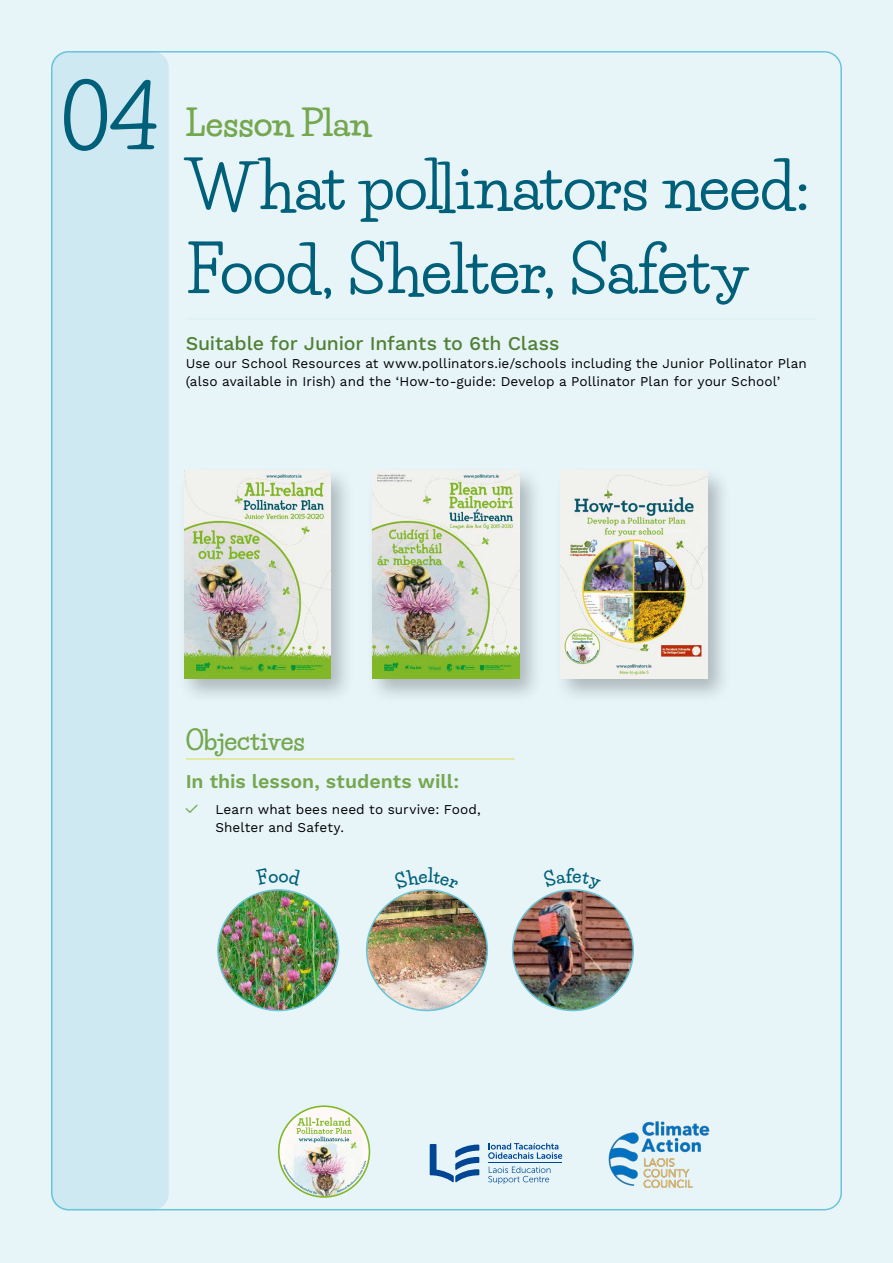
<style>
.page{position:relative;width:893px;height:1263px;background:#e7f5f9}
.page>*{position:absolute;margin:0;border:0;box-sizing:border-box;transform-origin:0 0}
.t1{font:700 84px "Life Savers";color:#00607a}
.t2{font:700 63px/84px "Life Savers";letter-spacing:-.01em;color:#00607a}
.t3{font:800 34.5px "Life Savers";color:#75a74f}
.t4{font:800 25.5px "Life Savers";letter-spacing:-.005em;color:#75a74f}
.t5{font:500 19.5px "Work Sans";letter-spacing:-.005em;color:#508035}
.t6{font:600 19.5px "Work Sans";color:#75a74f}
.t7{font:13.5px/18px "Work Sans";letter-spacing:.005em;color:#000}
.s1{color:#75a74f}
</style>
<div class="page">
<div style="left:51px;top:51px;width:118px;height:1159px;background:#cee9f1;border-radius:17px"></div>
<svg style="left:488px;top:1143px;width:74px;height:16px"></svg>
<svg style="left:488px;top:1166px;width:62px;height:18px"></svg>
<svg style="left:430px;top:1144px;width:49px;height:38px"></svg>
<hr style="left:489px;top:1162px;width:73px;height:1px;background:#014694">
<img style="left:278px;top:1105px;width:92px;height:93px">
<img style="left:608px;top:1121px;width:102px;height:67px">
<hr style="left:186px;top:318px;width:630px;height:1px;background:#dbeff5">
<div style="left:178px;top:466px;width:177px;height:239px;background:#000;opacity:.25"></div>
<img style="left:184px;top:471px;width:147px;height:207px">
<div style="left:366px;top:466px;width:178px;height:239px;background:#000;opacity:.25"></div>
<img style="left:373px;top:471px;width:146px;height:207px">
<div style="left:554px;top:466px;width:178px;height:239px;background:#000;opacity:.25"></div>
<img style="left:561px;top:471px;width:146px;height:207px">
<hr style="left:186px;top:758px;width:328px;height:2px;background:#e1e586">
<img style="left:218px;top:890px;width:121px;height:120px;border-radius:60px">
<div style="left:217px;top:889px;width:122px;height:122px;border:2px solid #69c5da;border-radius:50%"></div>
<img style="left:513px;top:890px;width:120px;height:120px;border-radius:60px">
<img style="left:367px;top:890px;width:120px;height:120px;border-radius:60px">
<div style="left:366px;top:889px;width:122px;height:122px;border:2px solid #69c5da;border-radius:50%"></div>
<svg style="left:558px;top:889px;width:30px;height:2px"></svg>
<h1 class="t1" style="left:61px;top:68px;width:100px">04</h1>
<h3 class="t3" style="left:186px;top:102px;width:187px">Lesson Plan</h3>
<h2 class="t2" style="left:186px;top:144px;width:626px">What pollinators need:<br>Food, Shelter, Safety</h2>
<h3 class="t5" style="left:186px;top:332px;width:375px">Suitable for Junior Infants to 6th Class</h3>
<p class="t7" style="left:186px;top:355px;width:623px">Use our School Resources at www.pollinators.ie/schools including the Junior Pollinator Plan (also available in Irish) and the ‘How-to-guide: Develop a Pollinator Plan for your School’</p>
<h3 class="t4" style="left:186px;top:725px;width:121px">Objectives</h3>
<h3 class="t6" style="left:186px;top:770px;width:275px">In this lesson, students will:</h3>
<p class="t7" style="left:215px;top:801px;width:267px;text-indent:-30px"><span class="s1">✓</span> Learn what bees need to survive: Food,<br>Shelter and Safety.</p>
</div>
